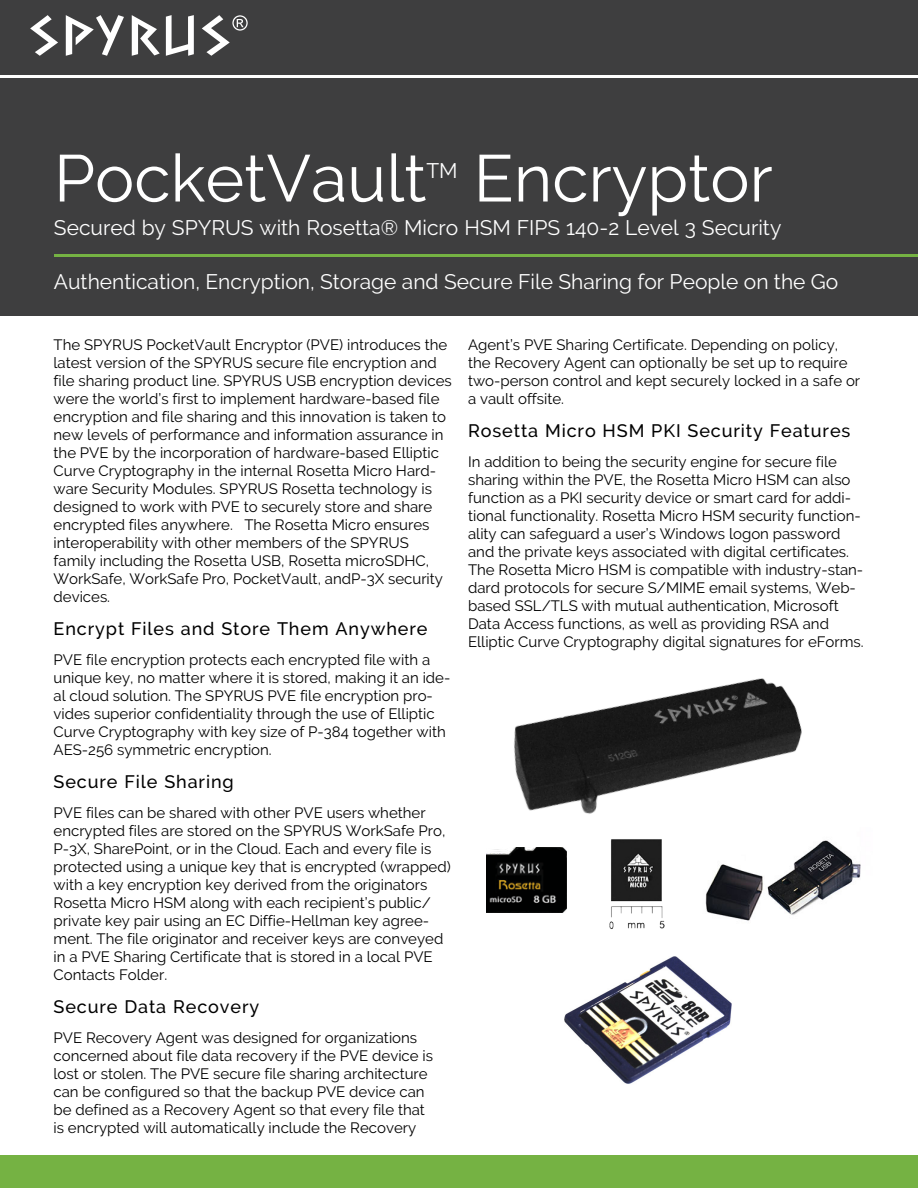
<style>
.page{position:relative;width:918px;height:1188px;background:#fff}
.page>*{position:absolute;margin:0;border:0;box-sizing:border-box;transform-origin:0 0}
.Small_Headers{font:66px "Raleway";color:#fff}
.Small_Headers-2{font:21px "Raleway";color:#fff}
.Small_Headers-3{font:500 18px "Raleway";letter-spacing:.05em;color:#000}
.t1{font:15px/18px "Raleway";color:#000}
</style>
<div class="page">
<div style="left:0;top:1155px;width:918px;height:33px;background:#75b243"></div>
<div style="left:0;top:0;width:918px;height:316px;background:#3e3e3f"></div>
<hr style="left:0;top:75px;width:918px;height:2px;background:#fff">
<svg style="left:30px;top:15px;width:28px;height:41px"></svg>
<svg style="left:66px;top:15px;width:58px;height:41px"></svg>
<svg style="left:132px;top:15px;width:28px;height:41px"></svg>
<svg style="left:166px;top:15px;width:28px;height:41px"></svg>
<svg style="left:202px;top:15px;width:46px;height:41px"></svg>
<hr style="left:54px;top:254px;width:864px;height:2px;background:#75b243">
<img style="left:486px;top:880px;width:81px;height:32px">
<img style="left:486px;top:678px;width:316px;height:202px">
<img style="left:606px;top:838px;width:65px;height:91px">
<img style="left:564px;top:957px;width:167px;height:127px">
<img style="left:693px;top:828px;width:168px;height:93px">
<p class="Small_Headers" style="left:54px;top:140px;width:374px">PocketVault</p>
<p class="Small_Headers-2" style="left:426px;top:158px;width:33px">TM</p>
<p class="Small_Headers" style="left:474px;top:140px;width:301px">Encryptor</p>
<p class="Small_Headers-2" style="left:54px;top:215px;width:729px">Secured by SPYRUS with Rosetta® Micro HSM FIPS 140-2 Level 3 Security</p>
<p class="Small_Headers-2" style="left:54px;top:269px;width:786px">Authentication, Encryption, Storage and Secure File Sharing for People on the Go</p>
<p class="t1" style="left:54px;top:336px;width:400px">The SPYRUS PocketVault Encryptor (PVE) introduces the latest version of the SPYRUS secure file encryption and file sharing product line. SPYRUS USB encryption devices were the world’s first to implement hardware-based file encryption and file sharing and this innovation is taken to new levels of performance and information assurance in the PVE by the incorporation of hardware-based Elliptic Curve Cryptography in the internal Rosetta Micro Hard&shy;ware Security Modules. SPYRUS Rosetta technology is designed to work with PVE to securely store and share encrypted files anywhere. The Rosetta Micro ensures interoperability with other members of the SPYRUS family including the Rosetta USB, Rosetta microSDHC, WorkSafe, WorkSafe Pro, PocketVault, andP-3X security devices.</p>
<p class="Small_Headers-3" style="left:54px;top:619px;width:376px">Encrypt Files and Store Them Anywhere</p>
<p class="t1" style="left:54px;top:651px;width:398px">PVE file encryption protects each encrypted file with a unique key, no matter where it is stored, making it an ide&shy;al cloud solution. The SPYRUS PVE file encryption pro&shy;vides superior confidentiality through the use of Elliptic Curve Cryptography with key size of P-384 together with AES-256 symmetric encryption.</p>
<p class="Small_Headers-3" style="left:54px;top:772px;width:182px">Secure File Sharing</p>
<p class="t1" style="left:54px;top:804px;width:399px">PVE files can be shared with other PVE users whether encrypted files are stored on the SPYRUS WorkSafe Pro, P-3X, SharePoint, or in the Cloud. Each and every file is protected using a unique key that is encrypted (wrapped) with a key encryption key derived from the originators Rosetta Micro HSM along with each recipient’s public/ private key pair using an EC Diffie-Hellman key agree&shy;ment. The file originator and receiver keys are conveyed in a PVE Sharing Certificate that is stored in a local PVE Contacts Folder.</p>
<p class="Small_Headers-3" style="left:54px;top:997px;width:207px">Secure Data Recovery</p>
<p class="t1" style="left:54px;top:1029px;width:381px">PVE Recovery Agent was designed for organizations concerned about file data recovery if the PVE device is lost or stolen. The PVE secure file sharing architecture can be configured so that the backup PVE device can be defined as a Recovery Agent so that every file that is encrypted will automatically include the Recovery</p>
<p class="t1" style="left:468px;top:336px;width:394px">Agent’s PVE Sharing Certificate. Depending on policy, the Recovery Agent can optionally be set up to require two-person control and kept securely locked in a safe or a vault offsite.</p>
<p class="Small_Headers-3" style="left:468px;top:421px;width:384px">Rosetta Micro HSM PKI Security Features</p>
<p class="t1" style="left:468px;top:453px;width:397px">In addition to being the security engine for secure file sharing within the PVE, the Rosetta Micro HSM can also function as a PKI security device or smart card for addi&shy;tional functionality. Rosetta Micro HSM security function&shy;ality can safeguard a user’s Windows logon password and the private keys associated with digital certificates.<br>The Rosetta Micro HSM is compatible with industry-stan&shy;dard protocols for secure S/MIME email systems, Web&shy;based SSL/TLS with mutual authentication, Microsoft Data Access functions, as well as providing RSA and Elliptic Curve Cryptography digital signatures for eForms.</p>
</div>
